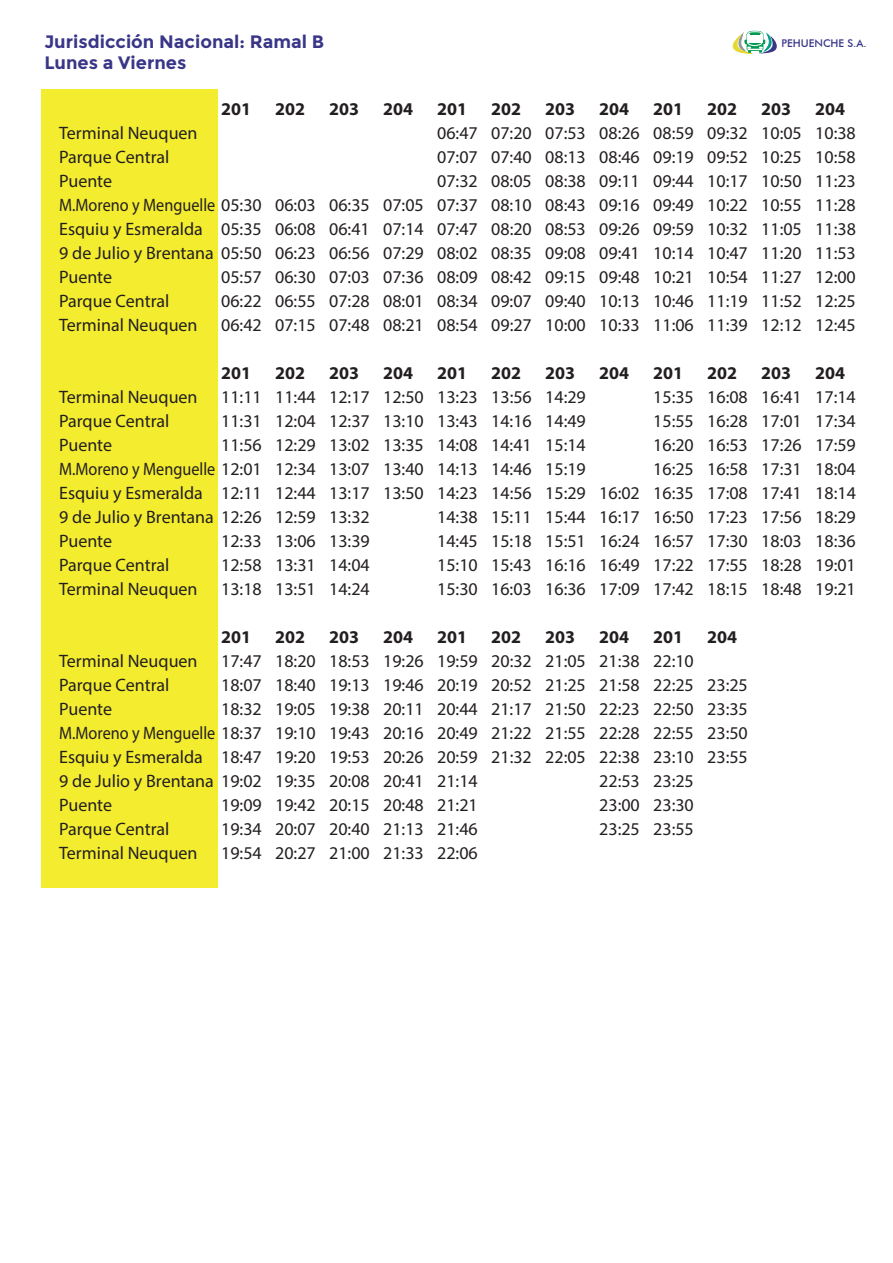
<style>
.page{position:relative;width:893px;height:1263px;background:#fff}
.page>*{position:absolute;margin:0;border:0;box-sizing:border-box;transform-origin:0 0}
.t1{font:18px/24px "Myriad Pro";color:#231f20;text-align:justify}
.t2{font:700 18px "Myriad Pro";color:#231f20}
.t3{font:18px "Myriad Pro";color:#231f20;scale:.9 1}
.t4{font:700 18px "Montserrat";color:#393688}
.t5{font:500 10.65px "Futura BT";color:#393688}
</style>
<div class="page">
<div style="left:41px;top:90px;width:176px;height:798px;background:#f4ed2f"></div>
<svg style="left:733px;top:31px;width:44px;height:23px"></svg>
<p class="t4" style="left:44px;top:31px;width:281px">Jurisdicción Nacional: Ramal B</p>
<p class="t5" style="left:782px;top:37px;width:87px">PEHUENCHE S.A.</p>
<p class="t4" style="left:44px;top:52px;width:143px">Lunes a Viernes</p>
<p class="t2" style="left:221px;top:98px;width:31px">201</p>
<p class="t2" style="left:275px;top:98px;width:31px">202</p>
<p class="t2" style="left:329px;top:98px;width:31px">203</p>
<p class="t2" style="left:383px;top:98px;width:31px">204</p>
<p class="t2" style="left:437px;top:98px;width:31px">201</p>
<p class="t2" style="left:491px;top:98px;width:31px">202</p>
<p class="t2" style="left:545px;top:98px;width:31px">203</p>
<p class="t2" style="left:599px;top:98px;width:31px">204</p>
<p class="t2" style="left:653px;top:98px;width:31px">201</p>
<p class="t2" style="left:707px;top:98px;width:31px">202</p>
<p class="t2" style="left:761px;top:98px;width:31px">203</p>
<p class="t2" style="left:815px;top:98px;width:31px">204</p>
<p class="t1" style="left:59px;top:121px;width:140px">Terminal Neuquen</p>
<p class="t1" style="left:437px;top:121px;width:420px">06:47 07:20 07:53 08:26 08:59 09:32 10:05 10:38</p>
<p class="t1" style="left:59px;top:145px;width:112px">Parque Central</p>
<p class="t1" style="left:437px;top:145px;width:420px">07:07 07:40 08:13 08:46 09:19 09:52 10:25 10:58</p>
<p class="t1" style="left:59px;top:169px;width:55px">Puente</p>
<p class="t1" style="left:59px;top:169px;width:798px;text-indent:378px">07:32 08:05 08:38 09:11 09:44 10:17 10:50 11:23<br>M.Moreno y Menguelle 05:30 06:03 06:35 07:05 07:37 08:10 08:43 09:16 09:49 10:22 10:55 11:28<br>Esquiu y Esmeralda 05:35 06:08 06:41 07:14 07:47 08:20 08:53 09:26 09:59 10:32 11:05 11:38<br>9 de Julio y Brentana 05:50 06:23 06:56 07:29 08:02 08:35 09:08 09:41 10:14 10:47 11:20 11:53<br>Puente</p>
<p class="t1" style="left:221px;top:265px;width:636px">05:57 06:30 07:03 07:36 08:09 08:42 09:15 09:48 10:21 10:54 11:27 12:00</p>
<p class="t1" style="left:59px;top:289px;width:112px">Parque Central</p>
<p class="t1" style="left:221px;top:289px;width:636px">06:22 06:55 07:28 08:01 08:34 09:07 09:40 10:13 10:46 11:19 11:52 12:25</p>
<p class="t1" style="left:59px;top:313px;width:140px">Terminal Neuquen</p>
<p class="t1" style="left:221px;top:313px;width:636px">06:42 07:15 07:48 08:21 08:54 09:27 10:00 10:33 11:06 11:39 12:12 12:45</p>
<p class="t2" style="left:221px;top:362px;width:31px">201</p>
<p class="t2" style="left:275px;top:362px;width:31px">202</p>
<p class="t2" style="left:329px;top:362px;width:31px">203</p>
<p class="t2" style="left:383px;top:362px;width:31px">204</p>
<p class="t2" style="left:437px;top:362px;width:31px">201</p>
<p class="t2" style="left:491px;top:362px;width:31px">202</p>
<p class="t2" style="left:545px;top:362px;width:31px">203</p>
<p class="t2" style="left:599px;top:362px;width:31px">204</p>
<p class="t2" style="left:653px;top:362px;width:31px">201</p>
<p class="t2" style="left:707px;top:362px;width:31px">202</p>
<p class="t2" style="left:761px;top:362px;width:31px">203</p>
<p class="t2" style="left:815px;top:362px;width:31px">204</p>
<p class="t1" style="left:59px;top:385px;width:140px">Terminal Neuquen</p>
<p class="t1" style="left:221px;top:385px;width:366px">11:11 11:44 12:17 12:50 13:23 13:56 14:29</p>
<p class="t1" style="left:653px;top:385px;width:204px">15:35 16:08 16:41 17:14</p>
<p class="t1" style="left:59px;top:409px;width:112px">Parque Central</p>
<p class="t1" style="left:221px;top:409px;width:366px">11:31 12:04 12:37 13:10 13:43 14:16 14:49</p>
<p class="t1" style="left:653px;top:409px;width:204px">15:55 16:28 17:01 17:34</p>
<p class="t1" style="left:59px;top:433px;width:55px">Puente</p>
<p class="t1" style="left:221px;top:433px;width:366px">11:56 12:29 13:02 13:35 14:08 14:41 15:14</p>
<p class="t1" style="left:653px;top:433px;width:204px">16:20 16:53 17:26 17:59</p>
<p class="t3" style="left:59px;top:458px;width:587px">M.Moreno y Menguelle 12:01 12:34 13:07 13:40 14:13 14:46 15:19</p>
<p class="t1" style="left:59px;top:457px;width:798px;text-indent:594px">16:25 16:58 17:31 18:04<br>Esquiu y Esmeralda 12:11 12:44 13:17 13:50 14:23 14:56 15:29 16:02 16:35 17:08 17:41 18:14<br>9 de Julio y Brentana 12:26 12:59 13:32</p>
<p class="t1" style="left:437px;top:505px;width:420px">14:38 15:11 15:44 16:17 16:50 17:23 17:56 18:29</p>
<p class="t1" style="left:59px;top:529px;width:55px">Puente</p>
<p class="t1" style="left:221px;top:529px;width:150px">12:33 13:06 13:39</p>
<p class="t1" style="left:437px;top:529px;width:420px">14:45 15:18 15:51 16:24 16:57 17:30 18:03 18:36</p>
<p class="t1" style="left:59px;top:553px;width:112px">Parque Central</p>
<p class="t1" style="left:221px;top:553px;width:150px">12:58 13:31 14:04</p>
<p class="t1" style="left:437px;top:553px;width:420px">15:10 15:43 16:16 16:49 17:22 17:55 18:28 19:01</p>
<p class="t1" style="left:59px;top:577px;width:140px">Terminal Neuquen</p>
<p class="t1" style="left:221px;top:577px;width:150px">13:18 13:51 14:24</p>
<p class="t1" style="left:437px;top:577px;width:420px">15:30 16:03 16:36 17:09 17:42 18:15 18:48 19:21</p>
<p class="t2" style="left:221px;top:626px;width:31px">201</p>
<p class="t2" style="left:275px;top:626px;width:31px">202</p>
<p class="t2" style="left:329px;top:626px;width:31px">203</p>
<p class="t2" style="left:383px;top:626px;width:31px">204</p>
<p class="t2" style="left:437px;top:626px;width:31px">201</p>
<p class="t2" style="left:491px;top:626px;width:31px">202</p>
<p class="t2" style="left:545px;top:626px;width:31px">203</p>
<p class="t2" style="left:599px;top:626px;width:31px">204</p>
<p class="t2" style="left:653px;top:626px;width:31px">201</p>
<p class="t2" style="left:707px;top:626px;width:31px">204</p>
<p class="t1" style="left:59px;top:649px;width:140px">Terminal Neuquen</p>
<p class="t1" style="left:221px;top:649px;width:474px">17:47 18:20 18:53 19:26 19:59 20:32 21:05 21:38 22:10</p>
<p class="t1" style="left:59px;top:673px;width:112px">Parque Central</p>
<p class="t1" style="left:221px;top:673px;width:528px">18:07 18:40 19:13 19:46 20:19 20:52 21:25 21:58 22:25 23:25</p>
<p class="t1" style="left:59px;top:697px;width:55px">Puente</p>
<p class="t1" style="left:59px;top:697px;width:690px;text-indent:162px">18:32 19:05 19:38 20:11 20:44 21:17 21:50 22:23 22:50 23:35<br>M.Moreno y Menguelle 18:37 19:10 19:43 20:16 20:49 21:22 21:55 22:28 22:55 23:50<br>Esquiu y Esmeralda 18:47 19:20 19:53 20:26 20:59 21:32 22:05 22:38 23:10 23:55<br>9 de Julio y Brentana 19:02 19:35 20:08 20:41 21:14</p>
<p class="t1" style="left:599px;top:769px;width:96px">22:53 23:25</p>
<p class="t1" style="left:59px;top:793px;width:55px">Puente</p>
<p class="t1" style="left:221px;top:793px;width:258px">19:09 19:42 20:15 20:48 21:21</p>
<p class="t1" style="left:599px;top:793px;width:96px">23:00 23:30</p>
<p class="t1" style="left:59px;top:817px;width:112px">Parque Central</p>
<p class="t1" style="left:221px;top:817px;width:258px">19:34 20:07 20:40 21:13 21:46</p>
<p class="t1" style="left:599px;top:817px;width:96px">23:25 23:55</p>
<p class="t1" style="left:59px;top:841px;width:140px">Terminal Neuquen</p>
<p class="t1" style="left:221px;top:841px;width:258px">19:54 20:27 21:00 21:33 22:06</p>
</div>
